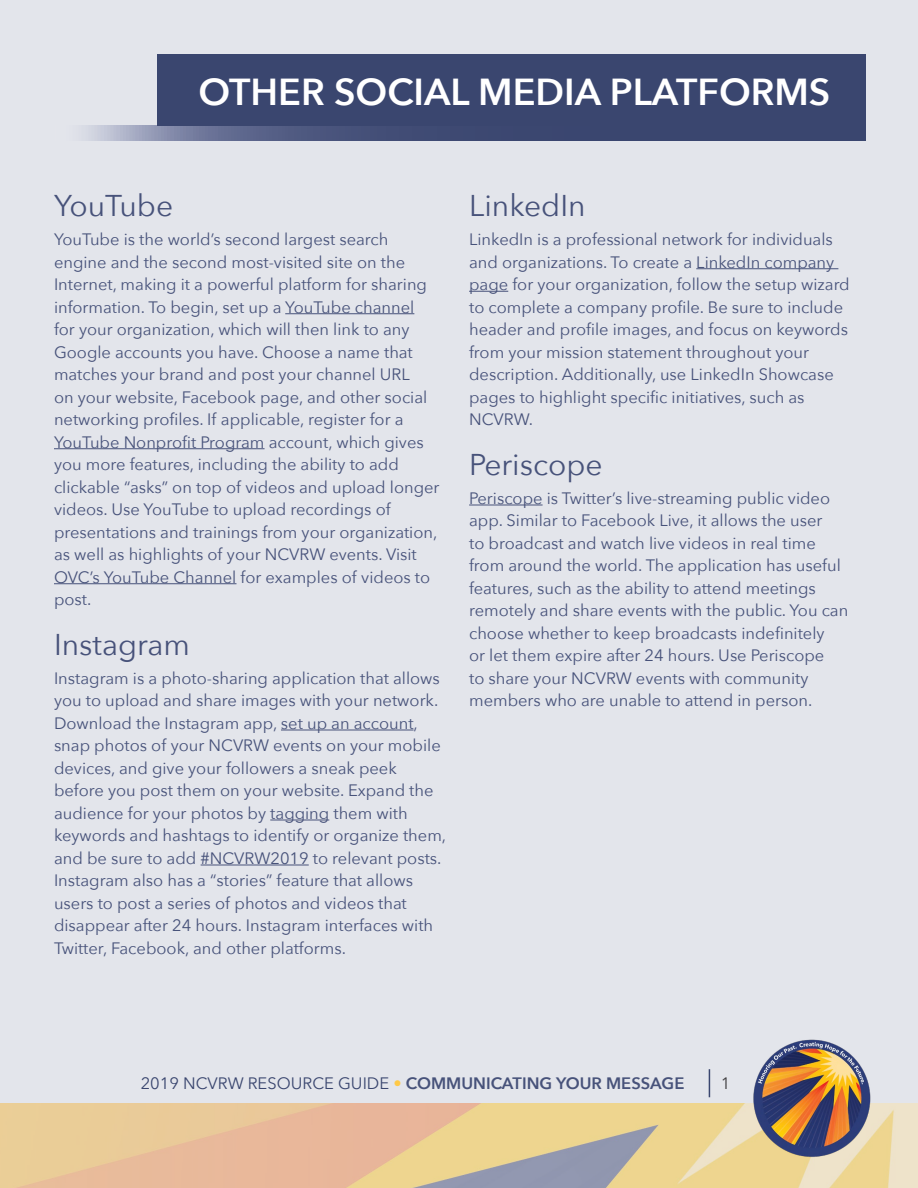
<style>
.page{position:relative;width:918px;height:1188px;background:#e3e5eb}
.page>*{position:absolute;margin:0;border:0;box-sizing:border-box;transform-origin:0 0}
.t1{font:600 37.5px "Avenir Next";color:#fff}
.H1_large_paragraph_h{font:30px "Avenir Next";color:#47527a}
.body_text{font:16.5px/22.5px "Avenir Next";color:#47527a}
.t2{font:600 16.5px "Avenir Next";color:#47527a}
.t3{font:16.5px "Avenir Next";color:#414042}
.s1{font-weight:400;color:#3a466f}
.s2{color:#ffc947}
</style>
<div class="page">
<img style="left:0;top:1104px;width:918px;height:84px">
<img style="left:745px;top:1039px;width:130px;height:119px">
<svg style="left:709px;top:1069px;width:1px;height:28px"></svg>
<svg style="left:85px;top:125px;width:781px;height:15px;background:#4f5980"></svg>
<div style="left:157px;top:54px;width:709px;height:71px;background:#3a466f"></div>
<hr style="left:285px;top:313px;width:129px;height:1px;background:#47527a">
<hr style="left:54px;top:448px;width:211px;height:1px;background:#47527a">
<hr style="left:54px;top:583px;width:182px;height:1px;background:#47527a">
<hr style="left:281px;top:730px;width:133px;height:1px;background:#47527a">
<hr style="left:270px;top:820px;width:59px;height:1px;background:#47527a">
<hr style="left:201px;top:865px;width:108px;height:1px;background:#47527a">
<hr style="left:696px;top:268px;width:142px;height:1px;background:#47527a">
<hr style="left:469px;top:291px;width:39px;height:1px;background:#47527a">
<hr style="left:469px;top:505px;width:74px;height:1px;background:#47527a">
<p class="t1" style="left:198px;top:60px;width:633px">OTHER SOCIAL MEDIA PLATFORMS</p>
<p class="H1_large_paragraph_h" style="left:54px;top:180px;width:121px">YouTube</p>
<p class="body_text" style="left:54px;top:227px;width:387px">YouTube is the world’s second largest search engine and the second most-visited site on the Internet, making it a powerful platform for sharing information. To begin, set up a YouTube channel<br>for your organization, which will then link to any Google accounts you have. Choose a name that matches your brand and post your channel URL<br>on your website, Facebook page, and other social networking profiles. If applicable, register for a YouTube Nonprofit Program account, which gives you more features, including the ability to add clickable “asks” on top of videos and upload longer videos. Use YouTube to upload recordings of presentations and trainings from your organization, as well as highlights of your NCVRW events. Visit OVC’s YouTube Channel for examples of videos to post.</p>
<p class="H1_large_paragraph_h" style="left:54px;top:619px;width:137px">Instagram</p>
<p class="body_text" style="left:54px;top:666px;width:394px">Instagram is a photo-sharing application that allows you to upload and share images with your network.<br>Download the Instagram app, set up an account, snap photos of your NCVRW events on your mobile devices, and give your followers a sneak peek before you post them on your website. Expand the audience for your photos by tagging them with keywords and hashtags to identify or organize them, and be sure to add #NCVRW2019 to relevant posts.<br>Instagram also has a “stories” feature that allows users to post a series of photos and videos that disappear after 24 hours. Instagram interfaces with Twitter, Facebook, and other platforms.</p>
<p class="H1_large_paragraph_h" style="left:469px;top:180px;width:118px">LinkedIn</p>
<p class="body_text" style="left:469px;top:227px;width:382px">LinkedIn is a professional network for individuals and organizations. To create a LinkedIn company page for your organization, follow the setup wizard to complete a company profile. Be sure to include header and profile images, and focus on keywords from your mission statement throughout your description. Additionally, use LinkedIn Showcase pages to highlight specific initiatives, such as NCVRW.</p>
<p class="H1_large_paragraph_h" style="left:469px;top:439px;width:135px">Periscope</p>
<p class="body_text" style="left:469px;top:486px;width:381px">Periscope is Twitter’s live-streaming public video app. Similar to Facebook Live, it allows the user<br>to broadcast and watch live videos in real time from around the world. The application has useful features, such as the ability to attend meetings remotely and share events with the public. You can choose whether to keep broadcasts indefinitely<br>or let them expire after 24 hours. Use Periscope<br>to share your NCVRW events with community members who are unable to attend in person.</p>
<p class="t2" style="left:141px;top:1069px;width:545px"><span class="s1">2019 NCVRW RESOURCE GUIDE</span> <span class="s2">•</span> COMMUNICATING YOUR MESSAGE</p>
<p class="t3" style="left:721px;top:1069px;width:11px">1</p>
</div>
